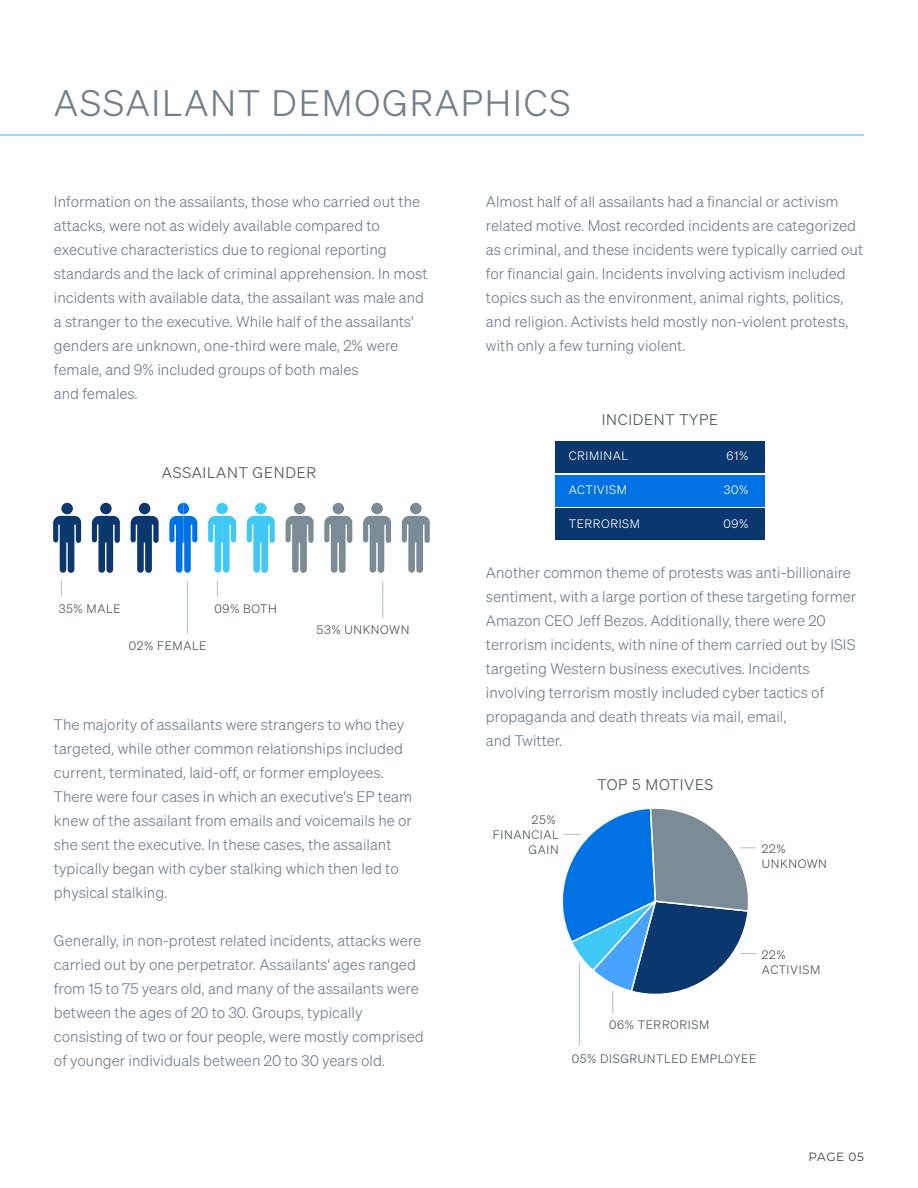
<style>
.page{position:relative;width:918px;height:1188px;background:#fff}
.page>*{position:absolute;margin:0;border:0;box-sizing:border-box;transform-origin:0 0}
.t1{font:36px "Sohne Leicht";letter-spacing:.05em;color:#70808d}
.t2{font:15px/24px "Sohne Leicht";color:#70808d}
.t3{font:15px "Sohne Leicht";letter-spacing:.05em;color:#4a565c}
.t4{font:12px/15px "Sohne Leicht";letter-spacing:.05em;color:#4a565c}
.t5{font:12px "Sohne Leicht";letter-spacing:.05em;color:#fff}
.t6{font:12px "Montserrat";letter-spacing:.045em;color:#3d4449}
</style>
<div class="page">
<div style="left:100px;top:503px;width:12px;height:11px;background:#0a376d;border-radius:50%"></div>
<svg style="left:92px;top:516px;width:28px;height:57px"></svg>
<div style="left:61px;top:503px;width:12px;height:11px;background:#0a376d;border-radius:50%"></div>
<svg style="left:53px;top:516px;width:28px;height:57px"></svg>
<div style="left:139px;top:503px;width:11px;height:11px;background:#0a376d;border-radius:50%"></div>
<svg style="left:131px;top:516px;width:28px;height:57px"></svg>
<div style="left:255px;top:503px;width:12px;height:11px;background:#40c8f6;border-radius:50%"></div>
<svg style="left:247px;top:516px;width:28px;height:57px"></svg>
<div style="left:294px;top:503px;width:11px;height:11px;background:#7b8c97;border-radius:50%"></div>
<svg style="left:286px;top:516px;width:28px;height:57px"></svg>
<div style="left:333px;top:503px;width:11px;height:11px;background:#7b8c97;border-radius:50%"></div>
<svg style="left:324px;top:516px;width:28px;height:57px"></svg>
<div style="left:371px;top:503px;width:12px;height:11px;background:#7b8c97;border-radius:50%"></div>
<svg style="left:363px;top:516px;width:28px;height:57px"></svg>
<div style="left:410px;top:503px;width:12px;height:11px;background:#7b8c97;border-radius:50%"></div>
<svg style="left:402px;top:516px;width:28px;height:57px"></svg>
<svg style="left:169px;top:503px;width:28px;height:70px"></svg>
<svg style="left:208px;top:503px;width:28px;height:70px"></svg>
<hr style="left:187px;top:581px;width:1px;height:53px;background:#b6c9ce">
<hr style="left:382px;top:581px;width:1px;height:37px;background:#b6c9ce">
<svg style="left:61px;top:581px;width:1px;height:16px"></svg>
<svg style="left:217px;top:581px;width:1px;height:16px"></svg>
<hr style="left:579px;top:963px;width:1px;height:83px;background:#b6c9ce">
<svg style="left:563px;top:808px;width:193px;height:206px"></svg>
<div style="left:555px;top:475px;width:210px;height:31px;background:#0072e3"></div>
<div style="left:555px;top:441px;width:210px;height:32px;background:#0a376d"></div>
<div style="left:555px;top:509px;width:210px;height:31px;background:#0a376d"></div>
<hr style="left:0;top:134px;width:864px;height:2px;background:#88ccf3">
<h1 class="t1" style="left:54px;top:88px;width:518px">ASSAILANT DEMOGRAPHICS</h1>
<p class="t2" style="left:54px;top:191px;width:375px">Information on the assailants, those who carried out the attacks, were not as widely available compared to executive characteristics due to regional reporting standards and the lack of criminal apprehension. In most incidents with available data, the assailant was male and a stranger to the executive. While half of the assailants' genders are unknown, one-third were male, 2% were female, and 9% included groups of both males<br>and females.</p>
<p class="t3" style="left:162px;top:467px;width:156px">ASSAILANT GENDER</p>
<p class="t4" style="left:59px;top:602px;width:63px">35% MALE</p>
<p class="t4" style="left:215px;top:602px;width:64px">09% BOTH</p>
<p class="t4" style="left:129px;top:639px;width:79px">02% FEMALE</p>
<p class="t4" style="left:317px;top:623px;width:94px">53% UNKNOWN</p>
<p class="t2" style="left:54px;top:714px;width:360px">The majority of assailants were strangers to who they targeted, while other common relationships included current, terminated, laid-off, or former employees.<br>There were four cases in which an executive's EP team knew of the assailant from emails and voicemails he or she sent the executive. In these cases, the assailant typically began with cyber stalking which then led to physical stalking.</p>
<p class="t2" style="left:54px;top:930px;width:371px">Generally, in non-protest related incidents, attacks were carried out by one perpetrator. Assailants' ages ranged from 15 to 75 years old, and many of the assailants were between the ages of 20 to 30. Groups, typically consisting of two or four people, were mostly comprised of younger individuals between 20 to 30 years old.</p>
<p class="t2" style="left:486px;top:191px;width:379px">Almost half of all assailants had a financial or activism related motive. Most recorded incidents are categorized as criminal, and these incidents were typically carried out for financial gain. Incidents involving activism included topics such as the environment, animal rights, politics, and religion. Activists held mostly non-violent protests, with only a few turning violent.</p>
<p class="t3" style="left:602px;top:414px;width:118px">INCIDENT TYPE</p>
<p class="t5" style="left:569px;top:451px;width:61px">CRIMINAL</p>
<p class="t5" style="left:727px;top:451px;width:23px">61%</p>
<p class="t5" style="left:569px;top:485px;width:60px">ACTIVISM</p>
<p class="t5" style="left:724px;top:485px;width:26px">30%</p>
<p class="t5" style="left:569px;top:518px;width:73px">TERRORISM</p>
<p class="t5" style="left:723px;top:518px;width:26px">09%</p>
<p class="t2" style="left:486px;top:561px;width:372px">Another common theme of protests was anti-billionaire sentiment, with a large portion of these targeting former Amazon CEO Jeff Bezos. Additionally, there were 20 terrorism incidents, with nine of them carried out by ISIS targeting Western business executives. Incidents involving terrorism mostly included cyber tactics of propaganda and death threats via mail, email,<br>and Twitter.</p>
<p class="t4" style="left:493px;top:813px;width:67px;text-align:right">25%<br>FINANCIAL<br>GAIN</p>
<p class="t3" style="left:598px;top:778px;width:117px">TOP 5 MOTIVES</p>
<p class="t4" style="left:762px;top:842px;width:67px">22%<br>UNKNOWN</p>
<p class="t4" style="left:609px;top:1018px;width:101px">06% TERRORISM</p>
<p class="t4" style="left:762px;top:948px;width:60px">22%<br>ACTIVISM</p>
<p class="t4" style="left:572px;top:1052px;width:186px">05% DISGRUNTLED EMPLOYEE</p>
<p class="t6" style="left:809px;top:1150px;width:57px">PAGE 05</p>
</div>
